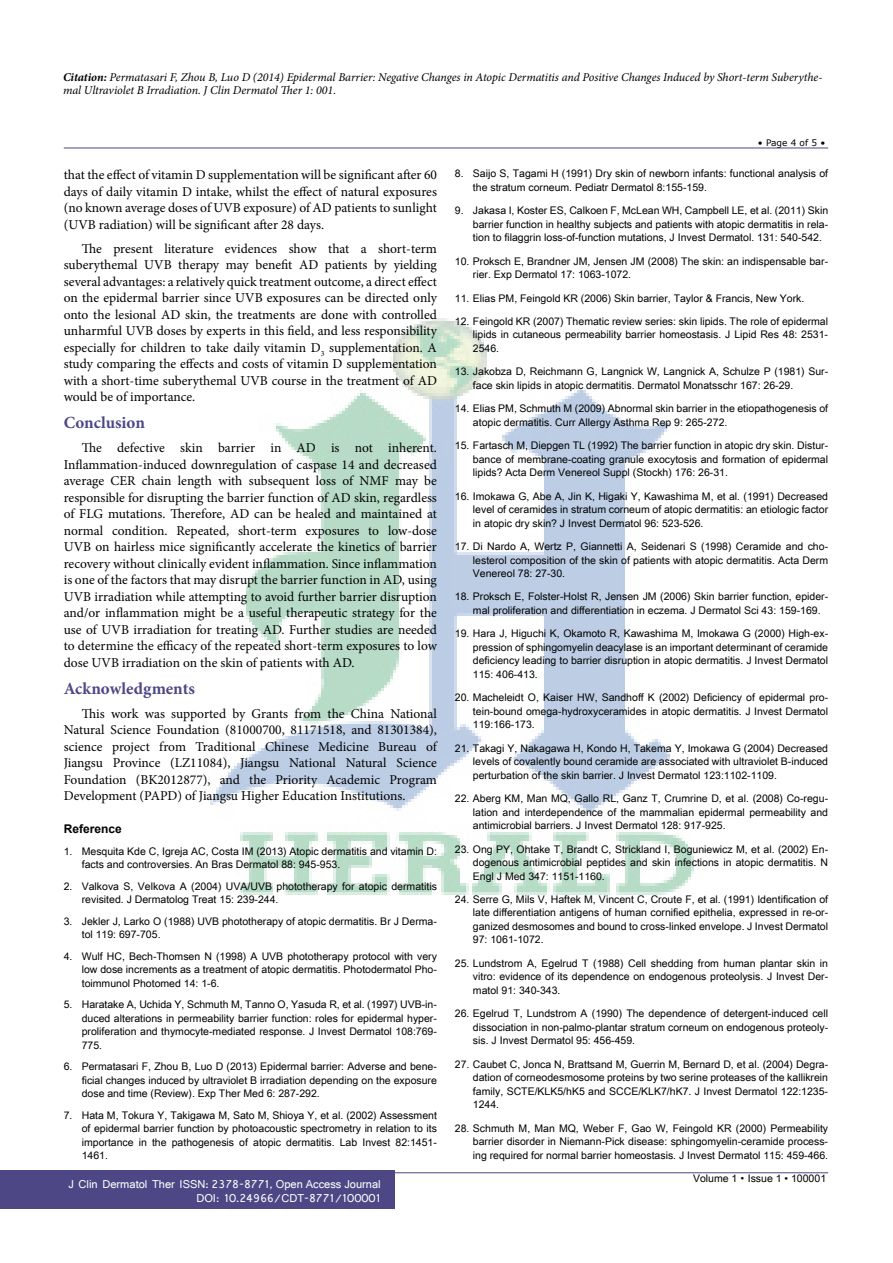
<style>
.page{position:relative;width:893px;height:1263px;background:#fff}
.page>*{position:absolute;margin:0;border:0;box-sizing:border-box;transform-origin:0 0}
.t1{font:700 16.95px "Minion Pro";color:#4d4785}
.t2{font:13.5px/16.5px "Minion Pro";color:#000;text-align:justify}
.t3{font:italic 12px/13.5px "Minion Pro";letter-spacing:-.005em;color:#000}
.t4{font:12px/14.2px "Shruti";color:#fff;text-align:right}
.t5{font:700 12px "Arial";color:#000}
.t6{font:10.5px/13.5px "Arial Unicode MS";color:#000;text-align:justify}
.t7{font:9px "MS Reference Sans Serif";color:#000}
.s1{font-weight:700}
.s2{font-family:"Batang"}
</style>
<div class="page">
<hr style="left:64px;top:148px;width:764px;height:1px;background:#4d4785">
<hr style="left:64px;top:1172px;width:764px;height:1px;background:#4d4785">
<div style="left:0;top:1171px;width:394px;height:38px;background:#4d4785"></div>
<img style="left:211px;top:318px;width:482px;height:576px">
<p class="t3" style="left:63px;top:70px;width:761px"><span class="s1">Citation:</span> Permatasari F, Zhou B, Luo D (2014) Epidermal Barrier: Negative Changes in Atopic Dermatitis and Positive Changes Induced by Short-term Suberythe&shy;mal Ultraviolet B Irradiation. J Clin Dermatol Ther 1: 001.</p>
<p class="t2" style="left:64px;top:167px;width:375px">that the effect of vitamin D supplementation will be significant after 60 days of daily vitamin D intake, whilst the effect of natural exposures (no known average doses of UVB exposure) of AD patients to sunlight (UVB radiation) will be significant after 28 days.</p>
<p class="t2" style="left:64px;top:240px;width:375px;text-indent:18px">The present literature evidences show that a short-term suberythemal UVB therapy may benefit AD patients by yielding several advantages: a relatively quick treatment outcome, a direct effect on the epidermal barrier since UVB exposures can be directed only onto the lesional AD skin, the treatments are done with controlled unharmful UVB doses by experts in this field, and less responsibility especially for children to take daily vitamin D<sub>3</sub> supplementation. A study comparing the effects and costs of vitamin D supplementation with a short-time suberythemal UVB course in the treatment of AD would be of importance.</p>
<h1 class="t1" style="left:64px;top:411px;width:83px">Conclusion</h1>
<p class="t2" style="left:64px;top:440px;width:375px;text-indent:18px">The defective skin barrier in AD is not inherent.<br>Inflammation-induced downregulation of caspase 14 and decreased average CER chain length with subsequent loss of NMF may be responsible for disrupting the barrier function of AD skin, regardless of FLG mutations. Therefore, AD can be healed and maintained at normal condition. Repeated, short-term exposures to low-dose UVB on hairless mice significantly accelerate the kinetics of barrier recovery without clinically evident inflammation. Since inflammation is one of the factors that may disrupt the barrier function in AD, using UVB irradiation while attempting to avoid further barrier disruption and/or inflammation might be a useful therapeutic strategy for the use of UVB irradiation for treating AD. Further studies are needed to determine the efficacy of the repeated short-term exposures to low dose UVB irradiation on the skin of patients with AD.</p>
<h1 class="t1" style="left:64px;top:676px;width:133px">Acknowledgments</h1>
<p class="t2" style="left:64px;top:705px;width:375px;text-indent:18px">This work was supported by Grants from the China National Natural Science Foundation (81000700, 81171518, and 81301384), science project from Traditional Chinese Medicine Bureau of Jiangsu Province (LZ11084), Jiangsu National Natural Science Foundation (BK2012877), and the Priority Academic Program Development (PAPD) of Jiangsu Higher Education Institutions.</p>
<p class="t5" style="left:64px;top:821px;width:60px">Reference</p>
<p class="t6" style="left:82px;top:844px;width:357px;text-indent:-18px">1. Mesquita Kde C, Igreja AC, Costa IM (2013) Atopic dermatitis and vitamin D: facts and controversies. An Bras Dermatol 88: 945-953.</p>
<p class="t6" style="left:82px;top:879px;width:357px;text-indent:-18px">2. Valkova S, Velkova A (2004) UVA/UVB phototherapy for atopic dermatitis revisited. J Dermatolog Treat 15: 239-244.</p>
<p class="t6" style="left:82px;top:914px;width:357px;text-indent:-18px">3. Jekler J, Larko O (1988) UVB phototherapy of atopic dermatitis. Br J Derma&shy;tol 119: 697-705.</p>
<p class="t6" style="left:82px;top:949px;width:357px;text-indent:-18px">4. Wulf HC, Bech-Thomsen N (1998) A UVB phototherapy protocol with very low dose increments as a treatment of atopic dermatitis. Photodermatol Pho&shy;toimmunol Photomed 14: 1-6.</p>
<p class="t6" style="left:82px;top:997px;width:357px;text-indent:-18px">5. Haratake A, Uchida Y, Schmuth M, Tanno O, Yasuda R, et al. (1997) UVB-in&shy;duced alterations in permeability barrier function: roles for epidermal hyper&shy;proliferation and thymocyte-mediated response. J Invest Dermatol 108:769- 775.</p>
<p class="t6" style="left:82px;top:1059px;width:357px;text-indent:-18px">6. Permatasari F, Zhou B, Luo D (2013) Epidermal barrier: Adverse and bene&shy;ficial changes induced by ultraviolet B irradiation depending on the exposure dose and time (Review). Exp Ther Med 6: 287-292.</p>
<p class="t6" style="left:82px;top:1108px;width:357px;text-indent:-18px">7. Hata M, Tokura Y, Takigawa M, Sato M, Shioya Y, et al. (2002) Assessment of epidermal barrier function by photoacoustic spectrometry in relation to its importance in the pathogenesis of atopic dermatitis. Lab Invest 82:1451- 1461.</p>
<p class="t4" style="left:68px;top:1176px;width:314px">J Clin Dermatol Ther ISSN: 2378-8771, Open Access Journal<br>DOI: 10.24966/CDT-8771/100001</p>
<p class="t7" style="left:758px;top:137px;width:69px">• Page 4 of 5 •</p>
<p class="t6" style="left:473px;top:167px;width:357px;text-indent:-18px">8. Saijo S, Tagami H (1991) Dry skin of newborn infants: functional analysis of the stratum corneum. Pediatr Dermatol 8:155-159.</p>
<p class="t6" style="left:473px;top:203px;width:357px;text-indent:-18px">9. Jakasa I, Koster ES, Calkoen F, McLean WH, Campbell LE, et al. (2011) Skin barrier function in healthy subjects and patients with atopic dermatitis in rela&shy;tion to filaggrin loss-of-function mutations, J Invest Dermatol. 131: 540-542.</p>
<p class="t6" style="left:473px;top:254px;width:357px;text-indent:-18px">10. Proksch E, Brandner JM, Jensen JM (2008) The skin: an indispensable bar&shy;rier. Exp Dermatol 17: 1063-1072.</p>
<p class="t6" style="left:455px;top:291px;width:351px">11. Elias PM, Feingold KR (2006) Skin barrier, Taylor &amp; Francis, New York.</p>
<p class="t6" style="left:473px;top:314px;width:357px;text-indent:-18px">12. Feingold KR (2007) Thematic review series: skin lipids. The role of epidermal lipids in cutaneous permeability barrier homeostasis. J Lipid Res 48: 2531- 2546.</p>
<p class="t6" style="left:473px;top:365px;width:357px;text-indent:-18px">13. Jakobza D, Reichmann G, Langnick W, Langnick A, Schulze P (1981) Sur&shy;face skin lipids in atopic dermatitis. Dermatol Monatsschr 167: 26-29.</p>
<p class="t6" style="left:473px;top:402px;width:357px;text-indent:-18px">14. Elias PM, Schmuth M (2009) Abnormal skin barrier in the etiopathogenesis of atopic dermatitis. Curr Allergy Asthma Rep 9: 265-272.</p>
<p class="t6" style="left:473px;top:438px;width:357px;text-indent:-18px">15. Fartasch M, Diepgen TL (1992) The barrier function in atopic dry skin. Distur&shy;bance of membrane-coating granule exocytosis and formation of epidermal lipids? Acta Derm Venereol Suppl (Stockh) 176: 26-31.</p>
<p class="t6" style="left:473px;top:489px;width:357px;text-indent:-18px">16. Imokawa G, Abe A, Jin K, Higaki Y, Kawashima M, et al. (1991) Decreased level of ceramides in stratum corneum of atopic dermatitis: an etiologic factor in atopic dry skin? J Invest Dermatol 96: 523-526.</p>
<p class="t6" style="left:473px;top:539px;width:357px;text-indent:-18px">17. Di Nardo A, Wertz P, Giannetti A, Seidenari S (1998) Ceramide and cho&shy;lesterol composition of the skin of patients with atopic dermatitis. Acta Derm Venereol 78: 27-30.</p>
<p class="t6" style="left:473px;top:590px;width:357px;text-indent:-18px">18. Proksch E, Folster-Holst R, Jensen JM (2006) Skin barrier function, epider&shy;mal proliferation and differentiation in eczema. J Dermatol Sci 43: 159-169.</p>
<p class="t6" style="left:473px;top:627px;width:357px;text-indent:-18px">19. Hara J, Higuchi K, Okamoto R, Kawashima M, Imokawa G (2000) High-ex&shy;pression of sphingomyelin deacylase is an important determinant of ceramide deficiency leading to barrier disruption in atopic dermatitis. J Invest Dermatol 115: 406-413.</p>
<p class="t6" style="left:473px;top:690px;width:357px;text-indent:-18px">20. Macheleidt O, Kaiser HW, Sandhoff K (2002) Deficiency of epidermal pro&shy;tein-bound omega-hydroxyceramides in atopic dermatitis. J Invest Dermatol 119:166-173.</p>
<p class="t6" style="left:473px;top:741px;width:357px;text-indent:-18px">21. Takagi Y, Nakagawa H, Kondo H, Takema Y, Imokawa G (2004) Decreased levels of covalently bound ceramide are associated with ultraviolet B-induced perturbation of the skin barrier. J Invest Dermatol 123:1102-1109.</p>
<p class="t6" style="left:473px;top:791px;width:357px;text-indent:-18px">22. Aberg KM, Man MQ, Gallo RL, Ganz T, Crumrine D, et al. (2008) Co-regu&shy;lation and interdependence of the mammalian epidermal permeability and antimicrobial barriers. J Invest Dermatol 128: 917-925.</p>
<p class="t6" style="left:473px;top:842px;width:357px;text-indent:-18px">23. Ong PY, Ohtake T, Brandt C, Strickland I, Boguniewicz M, et al. (2002) En&shy;dogenous antimicrobial peptides and skin infections in atopic dermatitis. N Engl J Med 347: 1151-1160.</p>
<p class="t6" style="left:473px;top:892px;width:357px;text-indent:-18px">24. Serre G, Mils V, Haftek M, Vincent C, Croute F, et al. (1991) Identification of late differentiation antigens of human cornified epithelia, expressed in re-or&shy;ganized desmosomes and bound to cross-linked envelope. J Invest Dermatol 97: 1061-1072.</p>
<p class="t6" style="left:473px;top:956px;width:357px;text-indent:-18px">25. Lundstrom A, Egelrud T (1988) Cell shedding from human plantar skin in vitro: evidence of its dependence on endogenous proteolysis. J Invest Der&shy;matol 91: 340-343.</p>
<p class="t6" style="left:473px;top:1006px;width:357px;text-indent:-18px">26. Egelrud T, Lundstrom A (1990) The dependence of detergent-induced cell dissociation in non-palmo-plantar stratum corneum on endogenous proteoly&shy;sis. J Invest Dermatol 95: 456-459.</p>
<p class="t6" style="left:473px;top:1057px;width:357px;text-indent:-18px">27. Caubet C, Jonca N, Brattsand M, Guerrin M, Bernard D, et al. (2004) Degra&shy;dation of corneodesmosome proteins by two serine proteases of the kallikrein family, SCTE/KLK5/hK5 and SCCE/KLK7/hK7. J Invest Dermatol 122:1235- 1244.</p>
<p class="t6" style="left:473px;top:1121px;width:357px;text-indent:-18px">28. Schmuth M, Man MQ, Weber F, Gao W, Feingold KR (2000) Permeability barrier disorder in Niemann-Pick disease: sphingomyelin-ceramide process&shy;ing required for normal barrier homeostasis. J Invest Dermatol 115: 459-466.</p>
<p class="t6" style="left:693px;top:1171px;width:135px">Volume 1 <span class="s2">•</span> Issue 1 • 100001</p>
</div>
